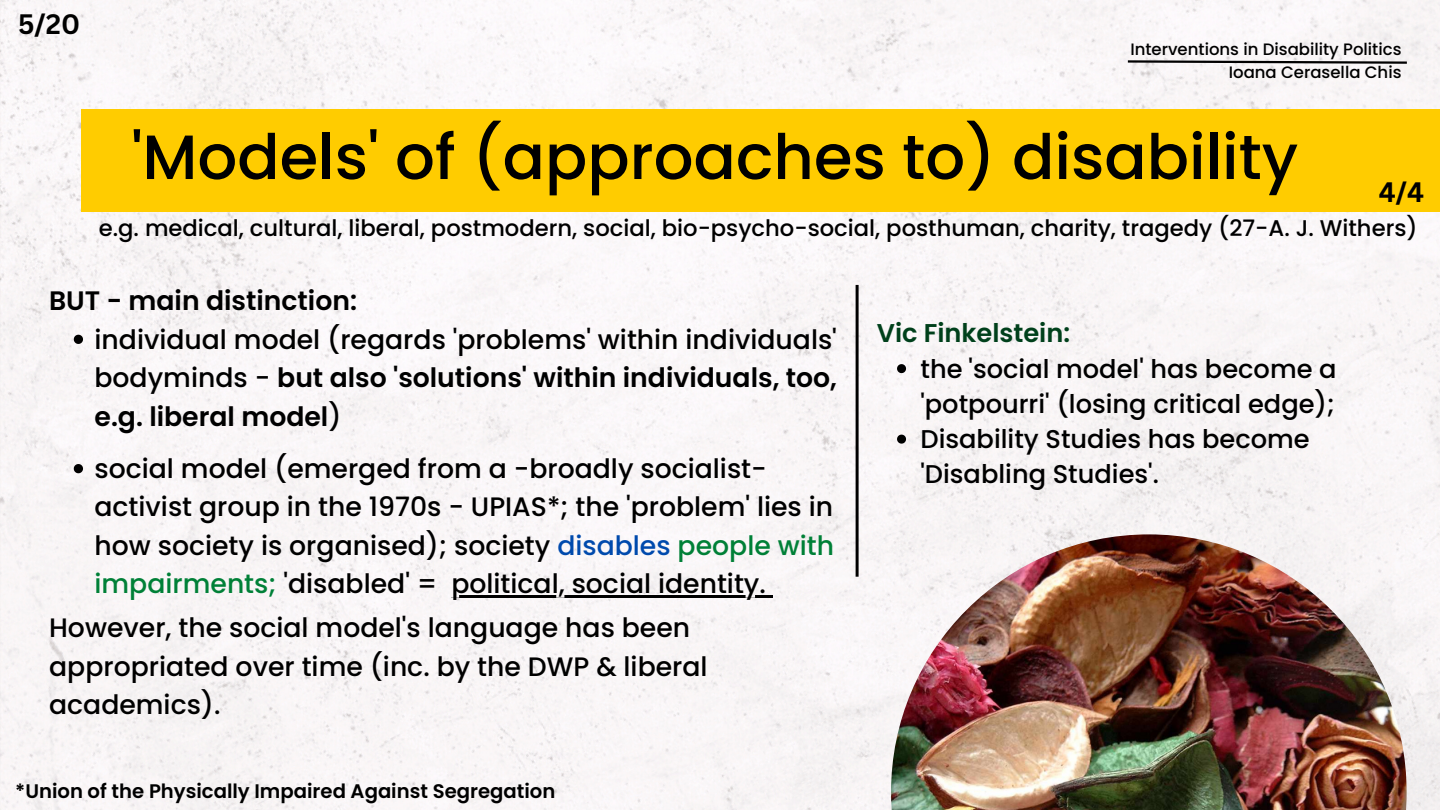
<style>
.page{position:relative;width:1440px;height:810px;background:#f9f6f7}
.page>*{position:absolute;margin:0;border:0;box-sizing:border-box;transform-origin:0 0}
.t1{font:500 62.5px "Poppins";color:#000}
.t2{font:700 27.4px "Canva Sans";color:#000}
.t3{font:500 26.7px/38.5px "Poppins";color:#000}
.t4{font:600 26.7px "Poppins";color:#000}
.t5{font:500 25.7px/35.2px "Poppins";color:#000}
.t6{font:600 25.7px "Poppins";color:#00401b}
.t7{font:500 22.7px "Poppins";color:#000}
.t8{font:600 19.6px "Poppins";color:#000}
.t9{font:500 16.5px/22.9px "Poppins";color:#000;text-align:right}
.s1{font-weight:600}
.s2{color:#004aad}
.s3{color:#008037}
</style>
<div class="page">
<div style="left:81px;top:109px;width:1359px;height:103px;background:#fc0"></div>
<img style="left:891px;top:534px;width:516px;height:276px">
<svg style="left:74px;top:335px;width:9px;height:9px"></svg>
<svg style="left:74px;top:464px;width:9px;height:9px"></svg>
<hr style="left:451px;top:595px;width:315px;height:2px;background:#000">
<svg style="left:766px;top:595px;width:7px;height:2px"></svg>
<svg style="left:897px;top:364px;width:9px;height:9px"></svg>
<svg style="left:897px;top:435px;width:9px;height:9px"></svg>
<svg style="left:1126px;top:59px;width:283px;height:6px"></svg>
<hr style="left:856px;top:285px;width:3px;height:292px;background:#000">
<p class="t2" style="left:18px;top:5px;width:64px">5/20</p>
<p class="t9" style="left:1130px;top:38px;width:273px">Interventions in Disability Politics<br>Ioana Cerasella Chis</p>
<h1 class="t1" style="left:132px;top:113px;width:1168px">'Models' of (approaches to) disability</h1>
<p class="t7" style="left:99px;top:212px;width:1320px">e.g. medical, cultural, liberal, postmodern, social, bio-psycho-social, posthuman, charity, tragedy (27-A. J. Withers)</p>
<p class="t2" style="left:1379px;top:173px;width:47px">4/4</p>
<p class="t4" style="left:49px;top:282px;width:309px">BUT - main distinction:</p>
<p class="t3" style="left:95px;top:320px;width:744px;text-align:justify">individual model (regards 'problems' within individuals' bodyminds - <span class="s1">but also 'solutions' within individuals, too, e.g. liberal model</span>)</p>
<p class="t3" style="left:95px;top:449px;width:741px">social model (emerged from a -broadly socialist&shy;activist group in the 1970s - UPIAS*; the 'problem' lies in how society is organised); society <span class="s2">disables</span> <span class="s3">people with impairments;</span> 'disabled' = political, social identity.</p>
<p class="t3" style="left:49px;top:608px;width:660px">However, the social model's language has been appropriated over time (inc. by the DWP &amp; liberal academics).</p>
<p class="t8" style="left:15px;top:778px;width:542px">*Union of the Physically Impaired Against Segregation</p>
<p class="t6" style="left:877px;top:315px;width:195px">Vic Finkelstein:</p>
<p class="t5" style="left:920px;top:351px;width:418px">the 'social model' has become a 'potpourri' (losing critical edge);<br>Disability Studies has become 'Disabling Studies'.</p>
</div>
